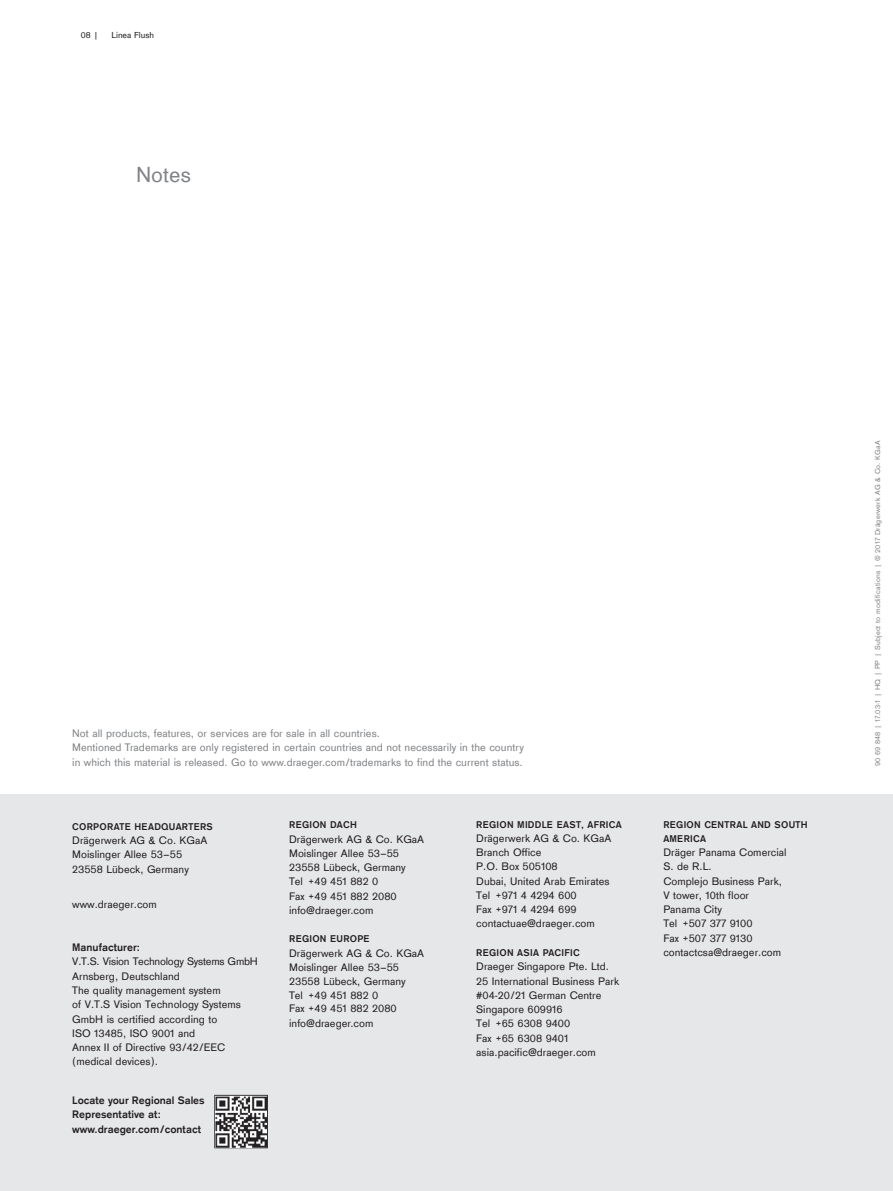
<style>
.page{position:relative;width:893px;height:1191px;background:#fff}
.page>*{position:absolute;margin:0;border:0;box-sizing:border-box;transform-origin:0 0}
.Innen_Hauptueberschr{font:22.5px "Draeger Sans Global";color:#808285}
.Fliesstext{font:11.25px/14.2px "Draeger Sans Global";color:#231f20}
.t1{font:11.25px/14.2px "Draeger Sans Global";color:#808285}
.t2{font:700 11.25px/14.2px "Draeger Sans Global";color:#231f20}
.Fliesstext-2{font:11.25px/14.2px "Draeger Sans Global";letter-spacing:-.02em;color:#231f20}
.Headline_country{font:11.25px "Draeger Sans Global";color:#231f20}
.Headline_country-2{font:700 10.2px/14.2px "Draeger Sans Global";letter-spacing:.025em;color:#231f20}
.Paginierung_links{font:9px "Draeger Sans Global";color:#231f20}
.t3{font:7.5px "Draeger Sans Global";letter-spacing:.025em;color:#808285}
</style>
<div class="page">
<div style="left:0;top:794px;width:893px;height:397px;background:#e6e7e9"></div>
<svg style="left:214px;top:1094px;width:54px;height:54px"></svg>
<img style="left:216px;top:1096px;width:51px;height:51px">
<p class="Paginierung_links" style="left:81px;top:29px;width:19px">08 |</p>
<p class="Paginierung_links" style="left:112px;top:29px;width:44px">Linea Flush</p>
<p class="Innen_Hauptueberschr" style="left:136px;top:161px;width:56px">Notes</p>
<p class="t1" style="left:72px;top:726px;width:309px">Not all products, features, or services are for sale in all countries.</p>
<p class="t1" style="left:72px;top:740px;width:453px">Mentioned Trademarks are only registered in certain countries and not necessarily in the country in which this material is released. Go to www.draeger.com/trademarks to find the current status.</p>
<p class="Headline_country-2" style="left:72px;top:819px;width:142px">CORPORATE HEADQUARTERS</p>
<p class="Fliesstext" style="left:72px;top:833px;width:137px">Drägerwerk AG &amp; Co. KGaA</p>
<p class="Fliesstext" style="left:72px;top:847px;width:111px">Moislinger Allee 53–55</p>
<p class="Fliesstext" style="left:72px;top:861px;width:118px">23558 Lübeck, Germany</p>
<p class="Fliesstext" style="left:72px;top:897px;width:86px">www.draeger.com</p>
<p class="t2" style="left:72px;top:940px;width:69px">Manufacturer:</p>
<p class="Fliesstext-2" style="left:72px;top:954px;width:187px">V.T.S. Vision Technology Systems GmbH<br>Arnsberg, Deutschland</p>
<p class="Fliesstext" style="left:72px;top:983px;width:170px">The quality management system<br>of V.T.S Vision Technology Systems<br>GmbH is certified according to<br>ISO 13485, ISO 9001 and<br>Annex II of Directive 93/42/EEC (medical devices).</p>
<p class="t2" style="left:72px;top:1093px;width:134px">Locate your Regional Sales<br>Representative at: www.draeger.com/contact</p>
<p class="Headline_country-2" style="left:289px;top:817px;width:69px">REGION DACH</p>
<p class="Fliesstext" style="left:289px;top:831px;width:137px">Drägerwerk AG &amp; Co. KGaA</p>
<p class="Fliesstext" style="left:289px;top:846px;width:111px">Moislinger Allee 53–55</p>
<p class="Fliesstext" style="left:289px;top:860px;width:118px">23558 Lübeck, Germany</p>
<p class="Fliesstext" style="left:289px;top:874px;width:91px">Tel +49 451 882 0</p>
<p class="Fliesstext" style="left:289px;top:888px;width:109px">Fax +49 451 882 2080</p>
<p class="Headline_country" style="left:289px;top:903px;width:86px">info@draeger.com</p>
<p class="Headline_country-2" style="left:289px;top:931px;width:82px">REGION EUROPE</p>
<p class="Fliesstext" style="left:289px;top:945px;width:137px">Drägerwerk AG &amp; Co. KGaA</p>
<p class="Fliesstext" style="left:289px;top:960px;width:111px">Moislinger Allee 53–55</p>
<p class="Fliesstext" style="left:289px;top:974px;width:118px">23558 Lübeck, Germany</p>
<p class="Fliesstext" style="left:289px;top:987px;width:91px">Tel +49 451 882 0</p>
<p class="Fliesstext" style="left:289px;top:1001px;width:109px">Fax +49 451 882 2080</p>
<p class="Headline_country" style="left:289px;top:1016px;width:86px">info@draeger.com</p>
<p class="Headline_country-2" style="left:476px;top:817px;width:147px">REGION MIDDLE EAST, AFRICA</p>
<p class="Fliesstext" style="left:476px;top:831px;width:137px">Drägerwerk AG &amp; Co. KGaA</p>
<p class="Fliesstext" style="left:476px;top:845px;width:67px">Branch Office</p>
<p class="Fliesstext" style="left:476px;top:859px;width:83px">P.O. Box 505108</p>
<p class="Fliesstext" style="left:476px;top:873px;width:135px">Dubai, United Arab Emirates</p>
<p class="Fliesstext" style="left:476px;top:888px;width:102px">Tel +971 4 4294 600</p>
<p class="Fliesstext" style="left:476px;top:902px;width:102px">Fax +971 4 4294 699</p>
<p class="Fliesstext" style="left:476px;top:916px;width:120px">contactuae@draeger.com</p>
<p class="Headline_country-2" style="left:476px;top:945px;width:105px">REGION ASIA PACIFIC</p>
<p class="Fliesstext" style="left:476px;top:959px;width:134px">Draeger Singapore Pte. Ltd.</p>
<p class="Fliesstext" style="left:476px;top:973px;width:144px">25 International Business Park</p>
<p class="Fliesstext" style="left:476px;top:987px;width:127px">#04-20/21 German Centre</p>
<p class="Fliesstext" style="left:476px;top:1002px;width:88px">Singapore 609916</p>
<p class="Fliesstext" style="left:476px;top:1016px;width:96px">Tel +65 6308 9400</p>
<p class="Fliesstext" style="left:476px;top:1030px;width:94px">Fax +65 6308 9401</p>
<p class="Fliesstext" style="left:476px;top:1044px;width:121px">asia.pacific@draeger.com</p>
<p class="Headline_country-2" style="left:663px;top:817px;width:146px">REGION CENTRAL AND SOUTH<br>AMERICA</p>
<p class="Fliesstext" style="left:663px;top:845px;width:125px">Dräger Panama Comercial<br>S. de R.L.</p>
<p class="Fliesstext" style="left:663px;top:873px;width:120px">Complejo Business Park,<br>V tower, 10th floor</p>
<p class="Fliesstext" style="left:663px;top:902px;width:60px">Panama City</p>
<p class="Fliesstext" style="left:663px;top:916px;width:91px">Tel +507 377 9100</p>
<p class="Fliesstext" style="left:663px;top:930px;width:91px">Fax +507 377 9130</p>
<p class="Fliesstext" style="left:663px;top:945px;width:119px">contactcsa@draeger.com</p>
<p class="t3" style="left:873px;top:766px;width:327px;rotate:-90deg">90 69 848 | 17.03-1 | HQ | PP | Subject to modifications | © 2017 Drägerwerk AG &amp; Co. KGaA</p>
</div>
